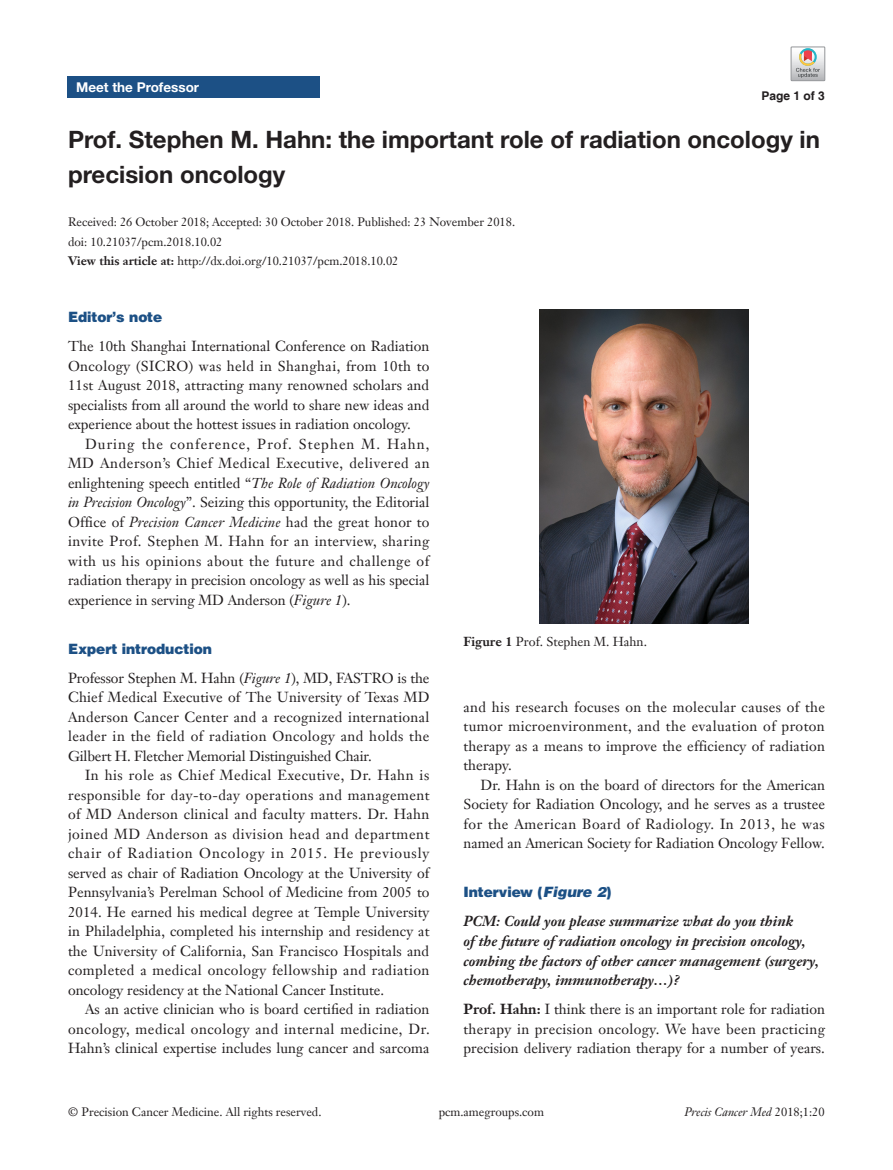
<style>
.page{position:relative;width:893px;height:1170px;background:#fff}
.page>*{position:absolute;margin:0;border:0;box-sizing:border-box;transform-origin:0 0}
.t1{font:700 24px/34.5px "Helvetica Neue LT Pro";color:#231f20}
.t2{font:14.25px/19.5px "Janson Text LT";color:#231f20;text-align:justify}
.t3{font:italic 700 14.25px/19.5px "Janson Text LT";color:#231f20}
.t4{font:900 14.25px "Helvetica";color:#1c5085}
.t5{font:700 13.5px "Helvetica Neue LT Pro";color:#fff}
.t6{font:12.75px "Janson Text LT";color:#231f20}
.t7{font:12px/19.5px "Janson Text LT";color:#231f20}
.t8{font:italic 12px "Janson Text LT";color:#231f20}
.t9{font:700 12px "Helvetica";color:#231f20}
.s1{font-weight:700}
.s2{font-style:italic}
.s3{font-style:normal}
</style>
<div class="page">
<div style="left:68px;top:77px;width:252px;height:21px;background:#1c5085"></div>
<img style="left:540px;top:310px;width:209px;height:313px">
<svg style="left:791px;top:47px;width:34px;height:34px"></svg>
<p class="t5" style="left:76px;top:79px;width:125px">Meet the Professor</p>
<h1 class="t1" style="left:68px;top:122px;width:753px">Prof. Stephen M. Hahn: the important role of radiation oncology in precision oncology</h1>
<p class="t7" style="left:68px;top:212px;width:449px">Received: 26 October 2018; Accepted: 30 October 2018. Published: 23 November 2018. doi: 10.21037/pcm.2018.10.02<br><span class="s1">View this article at:</span> http://dx.doi.org/10.21037/pcm.2018.10.02</p>
<p class="t9" style="left:762px;top:88px;width:65px">Page 1 of 3</p>
<p class="t4" style="left:68px;top:308px;width:96px">Editor’s note</p>
<p class="t2" style="left:68px;top:336px;width:363px">The 10th Shanghai International Conference on Radiation Oncology (SICRO) was held in Shanghai, from 10th to 11st August 2018, attracting many renowned scholars and specialists from all around the world to share new ideas and experience about the hottest issues in radiation oncology.</p>
<p class="t2" style="left:68px;top:434px;width:363px;text-indent:17px">During the conference, Prof. Stephen M. Hahn, MD Anderson’s Chief Medical Executive, delivered an enlightening speech entitled “<span class="s2">The Role of Radiation Oncology in Precision Oncology</span>”. Seizing this opportunity, the Editorial Office of <span class="s2">Precision Cancer Medicine</span> had the great honor to invite Prof. Stephen M. Hahn for an interview, sharing with us his opinions about the future and challenge of radiation therapy in precision oncology as well as his special experience in serving MD Anderson (<span class="s2">Figure 1</span>).</p>
<p class="t4" style="left:68px;top:639px;width:145px">Expert introduction</p>
<p class="t2" style="left:68px;top:668px;width:363px">Professor Stephen M. Hahn (<span class="s2">Figure 1</span>), MD, FASTRO is the Chief Medical Executive of The University of Texas MD Anderson Cancer Center and a recognized international leader in the field of radiation Oncology and holds the Gilbert H. Fletcher Memorial Distinguished Chair.</p>
<p class="t2" style="left:68px;top:765px;width:363px;text-indent:17px">In his role as Chief Medical Executive, Dr. Hahn is responsible for day-to-day operations and management of MD Anderson clinical and faculty matters. Dr. Hahn joined MD Anderson as division head and department chair of Radiation Oncology in 2015. He previously served as chair of Radiation Oncology at the University of Pennsylvania’s Perelman School of Medicine from 2005 to 2014. He earned his medical degree at Temple University in Philadelphia, completed his internship and residency at the University of California, San Francisco Hospitals and completed a medical oncology fellowship and radiation oncology residency at the National Cancer Institute.</p>
<p class="t2" style="left:68px;top:999px;width:363px;text-indent:17px">As an active clinician who is board certified in radiation oncology, medical oncology and internal medicine, Dr.<br>Hahn’s clinical expertise includes lung cancer and sarcoma</p>
<p class="t6" style="left:463px;top:633px;width:185px"><span class="s1">Figure 1</span> Prof. Stephen M. Hahn.</p>
<p class="t2" style="left:463px;top:697px;width:363px">and his research focuses on the molecular causes of the tumor microenvironment, and the evaluation of proton therapy as a means to improve the efficiency of radiation therapy.</p>
<p class="t2" style="left:463px;top:775px;width:363px;text-indent:17px">Dr. Hahn is on the board of directors for the American Society for Radiation Oncology, and he serves as a trustee for the American Board of Radiology. In 2013, he was named an American Society for Radiation Oncology Fellow.</p>
<p class="t4" style="left:463px;top:882px;width:149px">Interview (<span class="s2">Figure 2</span>)</p>
<p class="t3" style="left:463px;top:911px;width:357px">PCM: Could you please summarize what do you think<br>of the future of radiation oncology in precision oncology, combing the factors of other cancer management (surgery, chemotherapy, immunotherapy…)?</p>
<p class="t2" style="left:463px;top:999px;width:363px"><span class="s1">Prof. Hahn:</span> I think there is an important role for radiation therapy in precision oncology. We have been practicing precision delivery radiation therapy for a number of years.</p>
<p class="t7" style="left:68px;top:1102px;width:255px">© Precision Cancer Medicine. All rights reserved.</p>
<p class="t7" style="left:439px;top:1102px;width:107px">pcm.amegroups.com</p>
<p class="t8" style="left:684px;top:1104px;width:142px">Precis Cancer Med <span class="s3">2018;1:20</span></p>
</div>
